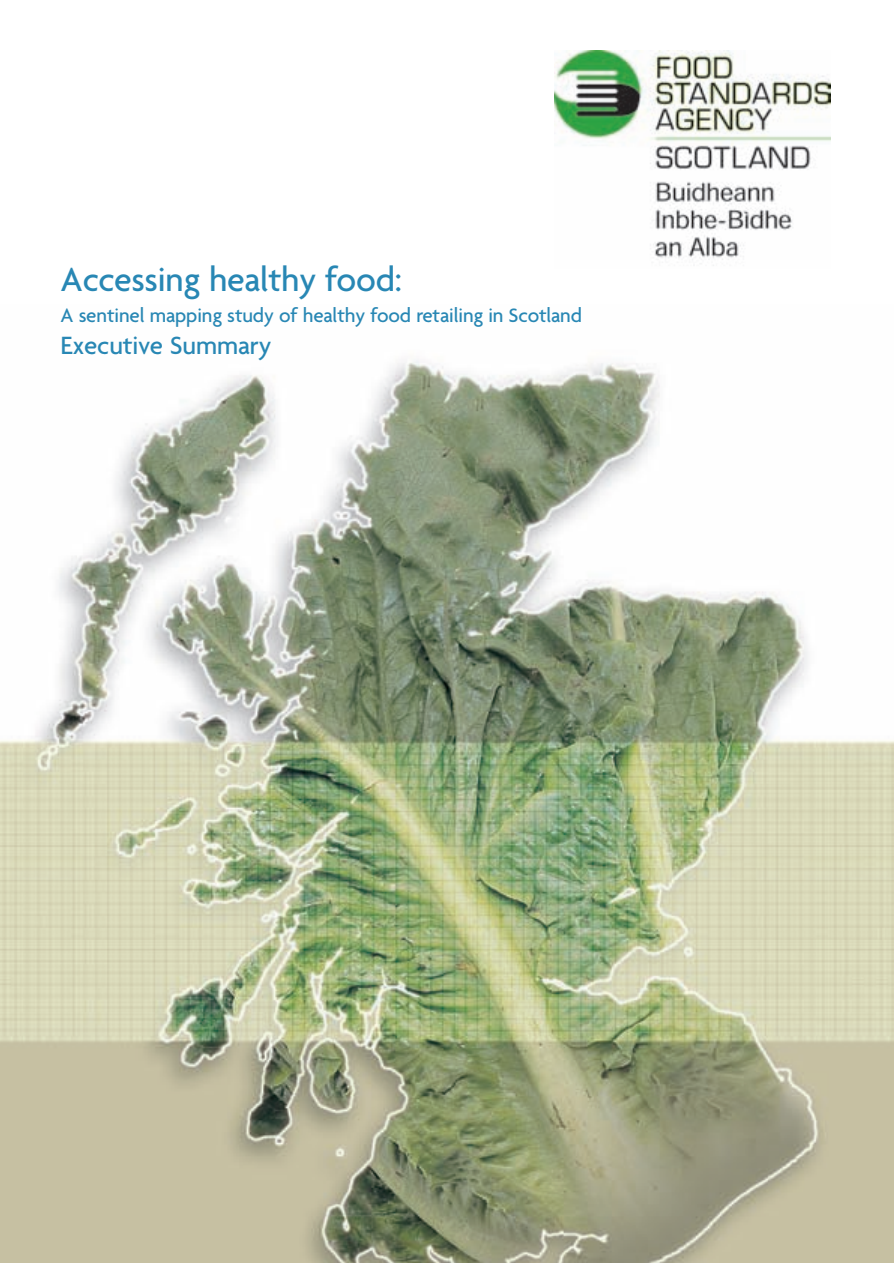
<style>
.page{position:relative;width:894px;height:1263px;background:#fff}
.page>*{position:absolute;margin:0;border:0;box-sizing:border-box;transform-origin:0 0}
.t1{font:500 36px "Agenda";letter-spacing:-.005em;color:#2887b4}
.t2{font:500 27px "Agenda";letter-spacing:-.005em;color:#2887b4}
.t3{font:500 21px "Agenda";letter-spacing:-.005em;color:#2887b4}
</style>
<div class="page">
<img style="left:0;top:50px;width:893px;height:1213px">
<h1 class="t1" style="left:61px;top:265px;width:343px">Accessing healthy food:</h1>
<p class="t3" style="left:61px;top:307px;width:523px">A sentinel mapping study of healthy food retailing in Scotland</p>
<p class="t2" style="left:61px;top:334px;width:212px">Executive Summary</p>
</div>
